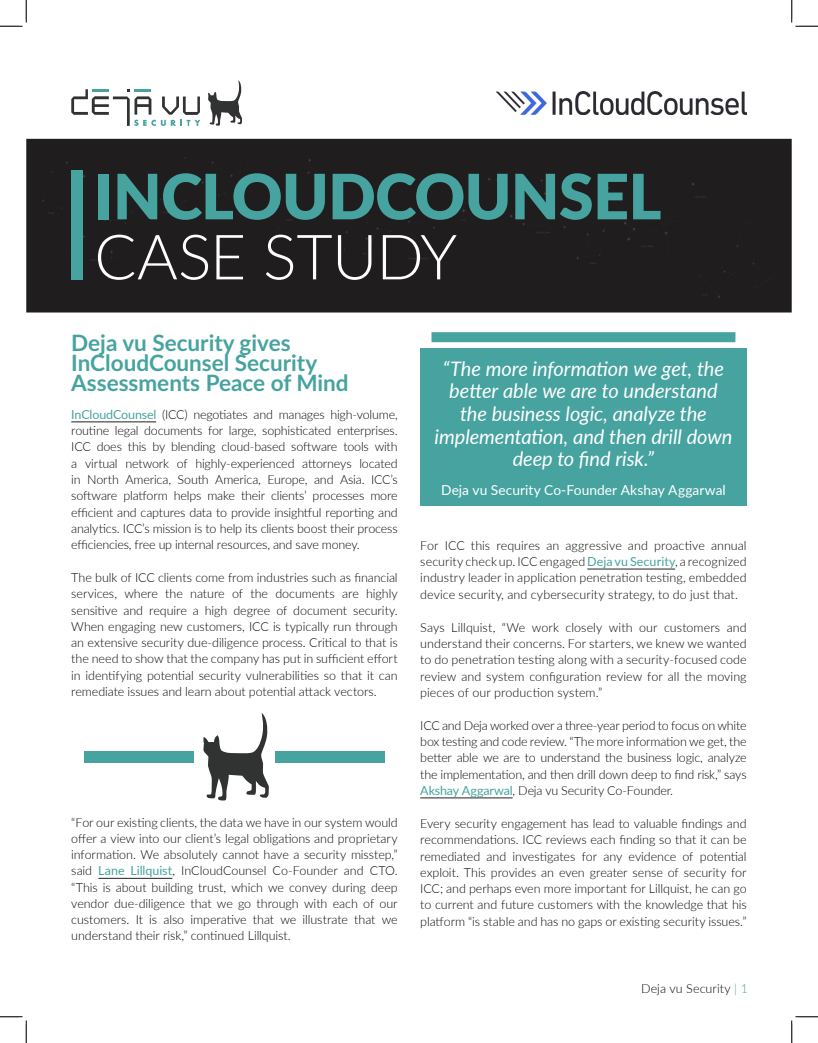
<style>
.page{position:relative;width:818px;height:1043px;background:#fff}
.page>*{position:absolute;margin:0;border:0;box-sizing:border-box;transform-origin:0 0}
.t1{font:900 62.5px "Lato";letter-spacing:-.01em;color:#46a3a0}
.t2{font:300 62.5px "Lato";letter-spacing:-.01em;color:#fff}
.Heading-H1{font:700 22.5px/20px "Lato";color:#46a3a0}
.Quote-Italic{font:italic 20px/22.5px "Lato";letter-spacing:-.005em;color:#fff;text-align:center}
.Quote-Italic-2{font:13.75px "Lato";letter-spacing:.005em;color:#fff}
.t3{font:300 12.5px/16.2px "Lato";letter-spacing:-.005em;color:#070806;text-align:justify}
.s1{font-weight:400;color:#46a3a0}
.s2{color:#46a3a0}
</style>
<div class="page">
<hr style="left:71px;top:421px;width:85px;height:1px;background:#231f20">
<hr style="left:98px;top:878px;width:74px;height:1px;background:#231f20">
<hr style="left:587px;top:568px;width:88px;height:1px;background:#231f20">
<hr style="left:420px;top:797px;width:92px;height:1px;background:#231f20">
<div style="left:26px;top:139px;width:765px;height:173px;background:#201d1e"></div>
<svg style="left:536px;top:231px;width:14px;height:2px"></svg>
<svg style="left:152px;top:185px;width:36px;height:29px"></svg>
<img style="left:155px;top:189px;width:30px;height:19px">
<div style="left:40px;top:159px;width:103px;height:102px;background:#201d1e"></div>
<div style="left:70px;top:205px;width:69px;height:53px;background:#201d1e"></div>
<svg style="left:199px;top:160px;width:43px;height:42px"></svg>
<svg style="left:182px;top:155px;width:6px;height:6px"></svg>
<div style="left:185px;top:158px;width:55px;height:39px;background:#201d1e"></div>
<svg style="left:270px;top:242px;width:7px;height:3px"></svg>
<svg style="left:322px;top:200px;width:3px;height:6px"></svg>
<svg style="left:259px;top:177px;width:15px;height:20px"></svg>
<div style="left:260px;top:180px;width:62px;height:62px;background:#201d1e"></div>
<svg style="left:305px;top:156px;width:20px;height:29px"></svg>
<img style="left:308px;top:160px;width:14px;height:20px">
<svg style="left:341px;top:246px;width:3px;height:7px"></svg>
<svg style="left:363px;top:219px;width:30px;height:37px"></svg>
<img style="left:344px;top:222px;width:46px;height:31px">
<svg style="left:408px;top:248px;width:20px;height:12px"></svg>
<svg style="left:406px;top:218px;width:6px;height:7px"></svg>
<svg style="left:434px;top:221px;width:3px;height:9px"></svg>
<img style="left:409px;top:221px;width:25px;height:30px">
<svg style="left:448px;top:182px;width:22px;height:38px"></svg>
<img style="left:454px;top:187px;width:13px;height:24px">
<svg style="left:512px;top:165px;width:6px;height:3px"></svg>
<svg style="left:506px;top:227px;width:22px;height:2px"></svg>
<svg style="left:484px;top:175px;width:5px;height:9px"></svg>
<div style="left:489px;top:168px;width:75px;height:59px;background:#201d1e"></div>
<div style="left:559px;top:185px;width:120px;height:79px;background:#201d1e"></div>
<div style="left:625px;top:219px;width:51px;height:31px;background:#201d1e"></div>
<svg style="left:688px;top:179px;width:22px;height:19px"></svg>
<img style="left:693px;top:184px;width:14px;height:7px">
<img style="left:700px;top:214px;width:14px;height:81px">
<svg style="left:697px;top:273px;width:6px;height:6px"></svg>
<div style="left:714px;top:210px;width:64px;height:91px;background:#201d1e"></div>
<div style="left:71px;top:170px;width:12px;height:109px;background:#46a3a0"></div>
<svg style="left:208px;top:80px;width:34px;height:46px"></svg>
<svg style="left:71px;top:89px;width:129px;height:37px"></svg>
<svg style="left:203px;top:713px;width:66px;height:87px"></svg>
<div style="left:84px;top:750px;width:109px;height:12px;background:#46a3a0"></div>
<div style="left:275px;top:750px;width:110px;height:12px;background:#46a3a0"></div>
<div style="left:420px;top:348px;width:326px;height:158px;background:#46a3a0"></div>
<div style="left:431px;top:332px;width:304px;height:10px;background:#46a3a0"></div>
<img style="left:496px;top:92px;width:250px;height:22px">
<svg style="left:0;top:0;width:27px;height:27px"></svg>
<svg style="left:0;top:1016px;width:27px;height:26px"></svg>
<svg style="left:791px;top:0;width:27px;height:27px"></svg>
<svg style="left:791px;top:1016px;width:27px;height:26px"></svg>
<p class="t1" style="left:94px;top:149px;width:568px">INCLOUDCOUNSEL</p>
<p class="t2" style="left:94px;top:213px;width:364px">CASE STUDY</p>
<p class="Heading-H1" style="left:71px;top:332px;width:279px">Deja vu Security gives<br>InCloudCounsel Security<br>Assessments Peace of Mind</p>
<p class="t3" style="left:71px;top:406px;width:328px"><span class="s1">InCloudCounsel</span> (ICC) negotiates and manages high-volume, routine legal documents for large, sophisticated enterprises.<br>ICC does this by blending cloud-based software tools with a virtual network of highly-experienced attorneys located in North America, South America, Europe, and Asia. ICC’s software platform helps make their clients’ processes more efficient and captures data to provide insightful reporting and analytics. ICC’s mission is to help its clients boost their process efficiencies, free up internal resources, and save money.</p>
<p class="t3" style="left:71px;top:569px;width:328px">The bulk of ICC clients come from industries such as financial services, where the nature of the documents are highly sensitive and require a high degree of document security.<br>When engaging new customers, ICC is typically run through an extensive security due-diligence process. Critical to that is the need to show that the company has put in sufficient effort in identifying potential security vulnerabilities so that it can remediate issues and learn about potential attack vectors.</p>
<p class="t3" style="left:71px;top:813px;width:328px">“For our existing clients, the data we have in our system would offer a view into our client’s legal obligations and proprietary information. We absolutely cannot have a security misstep,” said <span class="s1">Lane Lillquist</span>, InCloudCounsel Co-Founder and CTO. “This is about building trust, which we convey during deep vendor due-diligence that we go through with each of our customers. It is also imperative that we illustrate that we understand their risk,” continued Lillquist.</p>
<p class="Quote-Italic" style="left:434px;top:356px;width:299px">“The more information we get, the better able we are to understand the business logic, analyze the implementation, and then drill down deep to find risk.”</p>
<p class="Quote-Italic-2" style="left:441px;top:480px;width:286px">Deja vu Security Co-Founder Akshay Aggarwal</p>
<p class="t3" style="left:420px;top:537px;width:328px">For ICC this requires an aggressive and proactive annual security check up. ICC engaged <span class="s1">Deja vu Security</span>, a recognized industry leader in application penetration testing, embedded device security, and cybersecurity strategy, to do just that.</p>
<p class="t3" style="left:420px;top:618px;width:328px">Says Lillquist, “We work closely with our customers and understand their concerns. For starters, we knew we wanted to do penetration testing along with a security-focused code review and system configuration review for all the moving pieces of our production system.”</p>
<p class="t3" style="left:420px;top:717px;width:328px">ICC and Deja worked over a three-year period to focus on white box testing and code review. “The more information we get, the better able we are to understand the business logic, analyze the implementation, and then drill down deep to find risk,” says <span class="s1">Akshay Aggarwal</span>, Deja vu Security Co-Founder.</p>
<p class="t3" style="left:420px;top:815px;width:328px">Every security engagement has lead to valuable findings and recommendations. ICC reviews each finding so that it can be remediated and investigates for any evidence of potential exploit. This provides an even greater sense of security for ICC; and perhaps even more important for Lillquist, he can go to current and future customers with the knowledge that his platform “is stable and has no gaps or existing security issues.”</p>
<p class="t3" style="left:641px;top:979px;width:108px">Deja vu Security <span class="s2">| 1</span></p>
</div>
